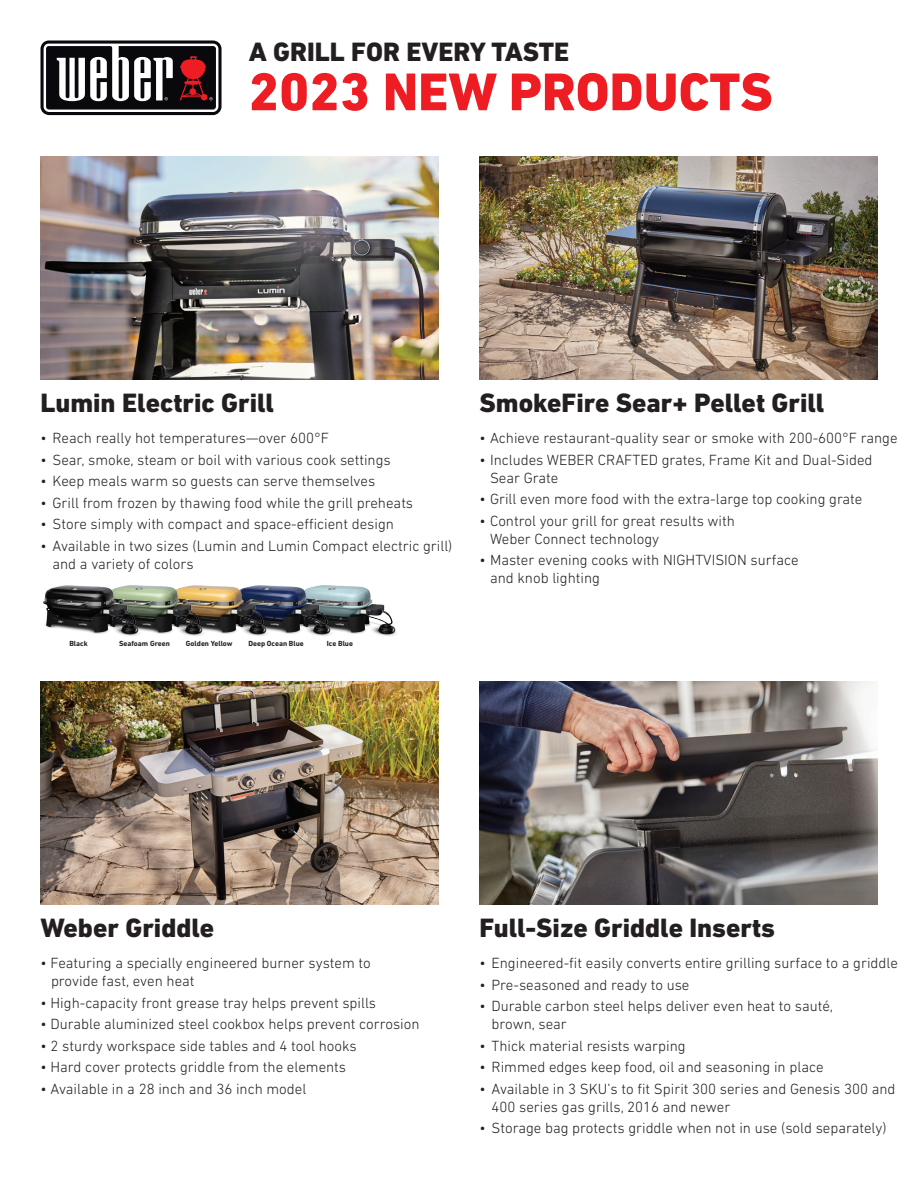
<style>
.page{position:relative;width:918px;height:1188px;background:#fff}
.page>*{position:absolute;margin:0;border:0;box-sizing:border-box;transform-origin:0 0}
.t1{font:800 54px "DIN Next LT Pro";color:#ee1d23}
.t2{font:800 27px "DIN Next LT Pro";color:#231f20}
.t3{font:300 15px/18px "DIN Next LT Pro";color:#231f20}
.t4{font:700 7.5px "DIN Next LT Pro";color:#231f20}
</style>
<div class="page">
<svg style="left:40px;top:40px;width:182px;height:75px;fill:#08080d"></svg>
<svg style="left:44px;top:44px;width:174px;height:68px"></svg>
<img style="left:40px;top:157px;width:399px;height:222px">
<img style="left:40px;top:682px;width:399px;height:222px">
<img style="left:480px;top:157px;width:398px;height:222px">
<img style="left:480px;top:682px;width:398px;height:222px">
<img style="left:356px;top:586px;width:41px;height:50px">
<img style="left:292px;top:585px;width:64px;height:51px">
<img style="left:228px;top:585px;width:64px;height:51px">
<img style="left:163px;top:585px;width:65px;height:51px">
<img style="left:43px;top:585px;width:120px;height:51px">
<h2 class="t2" style="left:249px;top:36px;width:322px">A GRILL FOR EVERY TASTE</h2>
<h1 class="t1" style="left:249px;top:60px;width:526px">2023 NEW PRODUCTS</h1>
<h2 class="t2" style="left:40px;top:387px;width:235px">Lumin Electric Grill</h2>
<p class="t3" style="left:40px;top:429px;width:290px">• Reach really hot temperatures—over 600°F</p>
<p class="t3" style="left:40px;top:451px;width:352px">• Sear, smoke, steam or boil with various cook settings</p>
<p class="t3" style="left:40px;top:472px;width:336px">• Keep meals warm so guests can serve themselves</p>
<p class="t3" style="left:40px;top:494px;width:374px">• Grill from frozen by thawing food while the grill preheats</p>
<p class="t3" style="left:40px;top:515px;width:355px">• Store simply with compact and space-efficient design</p>
<p class="t3" style="left:52px;top:537px;width:401px;text-indent:-12px">• Available in two sizes (Lumin and Lumin Compact electric grill) and a variety of colors</p>
<p class="t4" style="left:69px;top:639px;width:20px">Black</p>
<p class="t4" style="left:119px;top:639px;width:52px">Seafoam Green</p>
<p class="t4" style="left:186px;top:639px;width:48px">Golden Yellow</p>
<p class="t4" style="left:248px;top:639px;width:57px">Deep Ocean Blue</p>
<p class="t4" style="left:327px;top:639px;width:28px">Ice Blue</p>
<h2 class="t2" style="left:480px;top:387px;width:346px">SmokeFire Sear+ Pellet Grill</h2>
<p class="t3" style="left:480px;top:429px;width:420px">• Achieve restaurant-quality sear or smoke with 200-600°F range</p>
<p class="t3" style="left:490px;top:451px;width:384px;text-indent:-10px">• Includes WEBER CRAFTED grates, Frame Kit and Dual-Sided<br>Sear Grate</p>
<p class="t3" style="left:480px;top:490px;width:384px">• Grill even more food with the extra-large top cooking grate</p>
<p class="t3" style="left:490px;top:512px;width:246px;text-indent:-10px">• Control your grill for great results with<br>Weber Connect technology</p>
<p class="t3" style="left:490px;top:551px;width:310px;text-indent:-10px">• Master evening cooks with NIGHTVISION surface and knob lighting</p>
<h2 class="t2" style="left:40px;top:912px;width:175px">Weber Griddle</h2>
<p class="t3" style="left:51px;top:954px;width:321px;text-indent:-10px">• Featuring a specially engineered burner system to provide fast, even heat</p>
<p class="t3" style="left:40px;top:994px;width:337px">• High-capacity front grease tray helps prevent spills</p>
<p class="t3" style="left:40px;top:1015px;width:381px">• Durable aluminized steel cookbox helps prevent corrosion</p>
<p class="t3" style="left:40px;top:1037px;width:318px">• 2 sturdy workspace side tables and 4 tool hooks</p>
<p class="t3" style="left:40px;top:1058px;width:307px">• Hard cover protects griddle from the elements</p>
<p class="t3" style="left:40px;top:1080px;width:267px">• Available in a 28 inch and 36 inch model</p>
<h2 class="t2" style="left:480px;top:912px;width:297px">Full-Size Griddle Inserts</h2>
<p class="t3" style="left:480px;top:954px;width:420px">• Engineered-fit easily converts entire grilling surface to a griddle</p>
<p class="t3" style="left:480px;top:976px;width:211px">• Pre-seasoned and ready to use</p>
<p class="t3" style="left:492px;top:997px;width:343px;text-indent:-12px">• Durable carbon steel helps deliver even heat to sauté, brown, sear</p>
<p class="t3" style="left:480px;top:1037px;width:208px">• Thick material resists warping</p>
<p class="t3" style="left:480px;top:1058px;width:346px">• Rimmed edges keep food, oil and seasoning in place</p>
<p class="t3" style="left:492px;top:1080px;width:405px;text-indent:-12px">• Available in 3 SKU’s to fit Spirit 300 series and Genesis 300 and<br>400 series gas grills, 2016 and newer</p>
<p class="t3" style="left:480px;top:1119px;width:409px">• Storage bag protects griddle when not in use (sold separately)</p>
</div>
